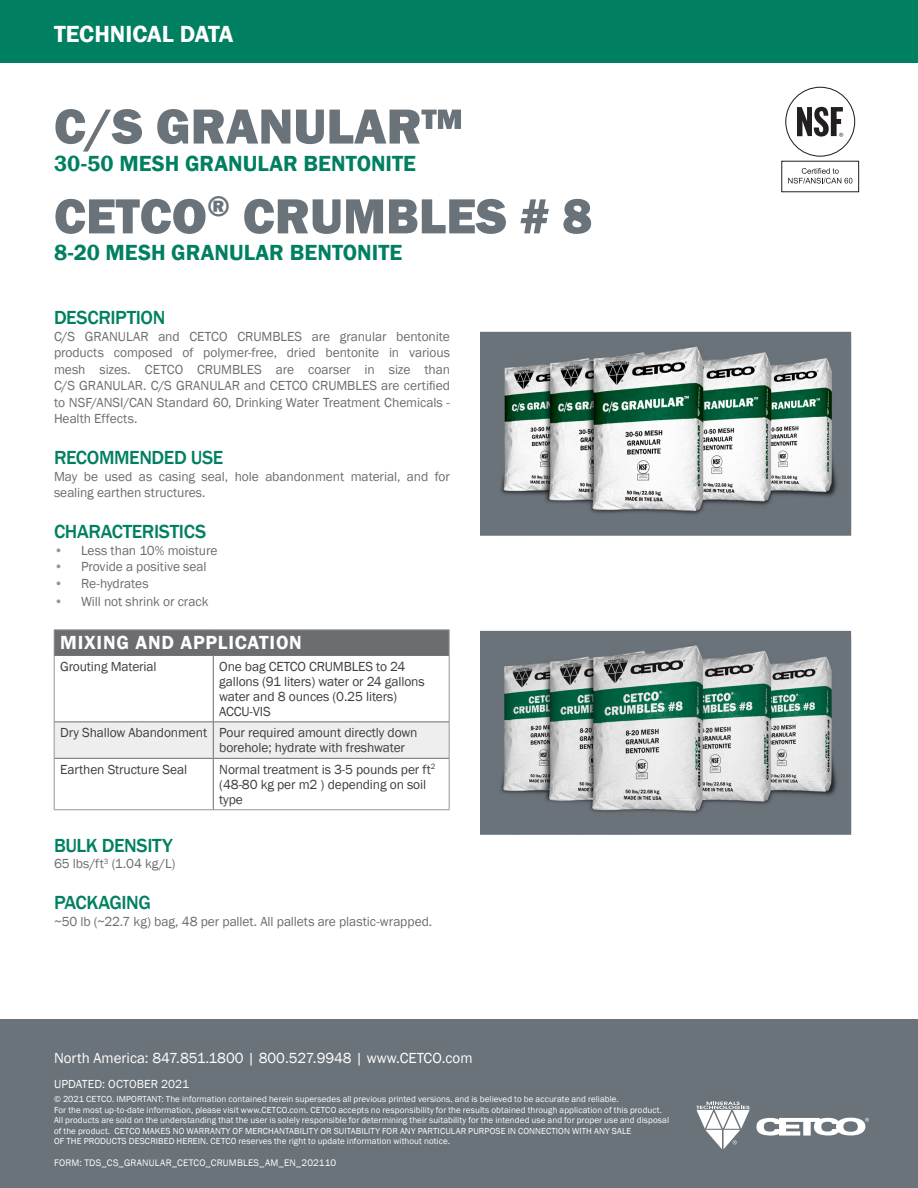
<style>
.page{position:relative;width:918px;height:1188px;background:#fff}
.page>*{position:absolute;margin:0;border:0;box-sizing:border-box;transform-origin:0 0}
.Product_Name_-_Title{font:800 51px "Franklin Gothic";color:#6a737a}
.t1{font:600 24px "Franklin Gothic";color:#fff}
.Product_Description{font:600 22.5px "Franklin Gothic";color:#008061}
.Green_Body_Header{font:500 19.5px "Franklin Gothic";letter-spacing:-.02em;color:#008061}
.Green_Body_Header-2{font:600 19.5px "Franklin Gothic";letter-spacing:.04em;color:#fff}
.t2{font:15px "Franklin Gothic";color:#fff}
.Body{font:13.5px/16.5px "Franklin Gothic";letter-spacing:-.005em;color:#6c6d70;text-align:justify}
.Table_Body{font:13.5px/15px "Franklin Gothic";letter-spacing:-.01em;color:#3e3e3f}
.t3{font:12px "Franklin Gothic";letter-spacing:.005em;color:#fff}
.t4{font:9.75px "Franklin Gothic";letter-spacing:.02em;color:#fff}
.t5{font:9px/10.5px "Franklin Gothic";letter-spacing:.01em;color:#fff}
.s1{color:#8f98a0}
</style>
<div class="page">
<div style="left:0;top:0;width:918px;height:63px;background:#008061"></div>
<div style="left:0;top:1019px;width:918px;height:169px;background:#6a737a"></div>
<svg style="left:756px;top:1118px;width:113px;height:18px"></svg>
<svg style="left:696px;top:1102px;width:54px;height:47px"></svg>
<img style="left:480px;top:332px;width:371px;height:204px">
<img style="left:480px;top:631px;width:371px;height:204px">
<div style="left:54px;top:630px;width:395px;height:25px;background:#6c6d70"></div>
<svg style="left:55px;top:656px;width:394px;height:154px"></svg>
<div style="left:55px;top:723px;width:394px;height:35px;background:#eeeeef"></div>
<hr style="left:54px;top:630px;width:159px;height:1px;background:#939598">
<svg style="left:54px;top:631px;width:1px;height:24px"></svg>
<hr style="left:213px;top:630px;width:236px;height:1px;background:#939598">
<svg style="left:449px;top:630px;width:1px;height:25px"></svg>
<hr style="left:54px;top:655px;width:1px;height:67px;background:#939598">
<hr style="left:449px;top:655px;width:1px;height:67px;background:#939598">
<hr style="left:54px;top:722px;width:1px;height:36px;background:#939598">
<hr style="left:449px;top:722px;width:1px;height:36px;background:#939598">
<hr style="left:54px;top:758px;width:1px;height:52px;background:#939598">
<hr style="left:449px;top:758px;width:1px;height:52px;background:#939598">
<hr style="left:54px;top:810px;width:159px;height:1px;background:#939598">
<hr style="left:213px;top:810px;width:236px;height:1px;background:#939598">
<hr style="left:54px;top:655px;width:159px;height:1px;background:#6c6d70">
<hr style="left:213px;top:655px;width:236px;height:1px;background:#6c6d70">
<hr style="left:54px;top:758px;width:159px;height:1px;background:#6c6d70">
<hr style="left:213px;top:758px;width:236px;height:1px;background:#6c6d70">
<hr style="left:213px;top:656px;width:1px;height:66px;background:#6c6d70">
<hr style="left:54px;top:722px;width:159px;height:1px;background:#6c6d70">
<hr style="left:213px;top:722px;width:236px;height:1px;background:#6c6d70">
<hr style="left:213px;top:722px;width:1px;height:36px;background:#6c6d70">
<hr style="left:213px;top:759px;width:1px;height:51px;background:#6c6d70">
<svg style="left:788px;top:168px;width:64px;height:16px"></svg>
<div style="left:781px;top:161px;width:78px;height:31px;border:1px solid #231f20"></div>
<svg style="left:785px;top:87px;width:70px;height:70px"></svg>
<h2 class="t1" style="left:54px;top:19px;width:181px">TECHNICAL DATA</h2>
<p class="Product_Name_-_Title" style="left:54px;top:93px;width:410px">C/S GRANULAR™</p>
<p class="Product_Description" style="left:54px;top:149px;width:363px">30-50 MESH GRANULAR BENTONITE</p>
<p class="Product_Name_-_Title" style="left:54px;top:183px;width:540px">CETCO<sup>®</sup> CRUMBLES # 8</p>
<p class="Product_Description" style="left:54px;top:239px;width:350px">8-20 MESH GRANULAR BENTONITE</p>
<p class="Green_Body_Header" style="left:54px;top:306px;width:113px">DESCRIPTION</p>
<p class="Body" style="left:54px;top:328px;width:398px">C/S GRANULAR and CETCO CRUMBLES are granular bentonite products composed of polymer-free, dried bentonite in various mesh sizes. CETCO CRUMBLES are coarser in size than C/S GRANULAR. C/S GRANULAR and CETCO CRUMBLES are certified to NSF/ANSI/CAN Standard 60, Drinking Water Treatment Chemicals - Health Effects.</p>
<p class="Green_Body_Header" style="left:54px;top:446px;width:171px">RECOMMENDED USE</p>
<p class="Body" style="left:54px;top:468px;width:397px">May be used as casing seal, hole abandonment material, and for sealing earthen structures.</p>
<p class="Green_Body_Header" style="left:54px;top:520px;width:154px">CHARACTERISTICS</p>
<p class="Body" style="left:54px;top:542px;width:165px"><span class="s1">•</span> Less than 10% moisture</p>
<p class="Body" style="left:54px;top:559px;width:154px"><span class="s1">•</span> Provide a positive seal</p>
<p class="Body" style="left:54px;top:575px;width:96px"><span class="s1">•</span> Re-hydrates</p>
<p class="Body" style="left:54px;top:593px;width:156px"><span class="s1">•</span> Will not shrink or crack</p>
<p class="Green_Body_Header-2" style="left:60px;top:631px;width:243px">MIXING AND APPLICATION</p>
<p class="Table_Body" style="left:60px;top:659px;width:98px">Grouting Material</p>
<p class="Table_Body" style="left:219px;top:659px;width:207px">One bag CETCO CRUMBLES to 24 gallons (91 liters) water or 24 gallons water and 8 ounces (0.25 liters)</p>
<p class="Table_Body" style="left:219px;top:704px;width:53px">ACCU-VIS</p>
<p class="Table_Body" style="left:60px;top:726px;width:149px">Dry Shallow Abandonment</p>
<p class="Table_Body" style="left:219px;top:726px;width:200px">Pour required amount directly down borehole; hydrate with freshwater</p>
<p class="Table_Body" style="left:60px;top:762px;width:128px">Earthen Structure Seal</p>
<p class="Table_Body" style="left:219px;top:762px;width:218px">Normal treatment is 3-5 pounds per ft<sup>2 </sup>(48-80 kg per m2 ) depending on soil type</p>
<p class="Green_Body_Header" style="left:54px;top:833px;width:120px">BULK DENSITY</p>
<p class="Body" style="left:54px;top:856px;width:123px">65 lbs/ft<sup>3</sup> (1.04 kg/L)</p>
<p class="Green_Body_Header" style="left:54px;top:891px;width:99px">PACKAGING</p>
<p class="Body" style="left:54px;top:913px;width:380px">~50 lb (~22.7 kg) bag, 48 per pallet. All pallets are plastic-wrapped.</p>
<h3 class="t2" style="left:54px;top:1049px;width:420px">North America: 847.851.1800 | 800.527.9948 | www.CETCO.com</h3>
<p class="t5" style="left:54px;top:1094px;width:617px">© 2021 CETCO. IMPORTANT: The information contained herein supersedes all previous printed versions, and is believed to be accurate and reliable.<br>For the most up-to-date information, please visit www.CETCO.com. CETCO accepts no responsibility for the results obtained through application of this product.<br>All products are sold on the understanding that the user is solely responsible for determining their suitability for the intended use and for proper use and disposal of the product. CETCO MAKES NO WARRANTY OF MERCHANTABILITY OR SUITABILITY FOR ANY PARTICULAR PURPOSE IN CONNECTION WITH ANY SALE<br>OF THE PRODUCTS DESCRIBED HEREIN. CETCO reserves the right to update information without notice.</p>
<p class="t3" style="left:54px;top:1076px;width:137px">UPDATED: OCTOBER 2021</p>
<p class="t4" style="left:54px;top:1157px;width:284px">FORM: TDS_CS_GRANULAR_CETCO_CRUMBLES_AM_EN_202110</p>
</div>
